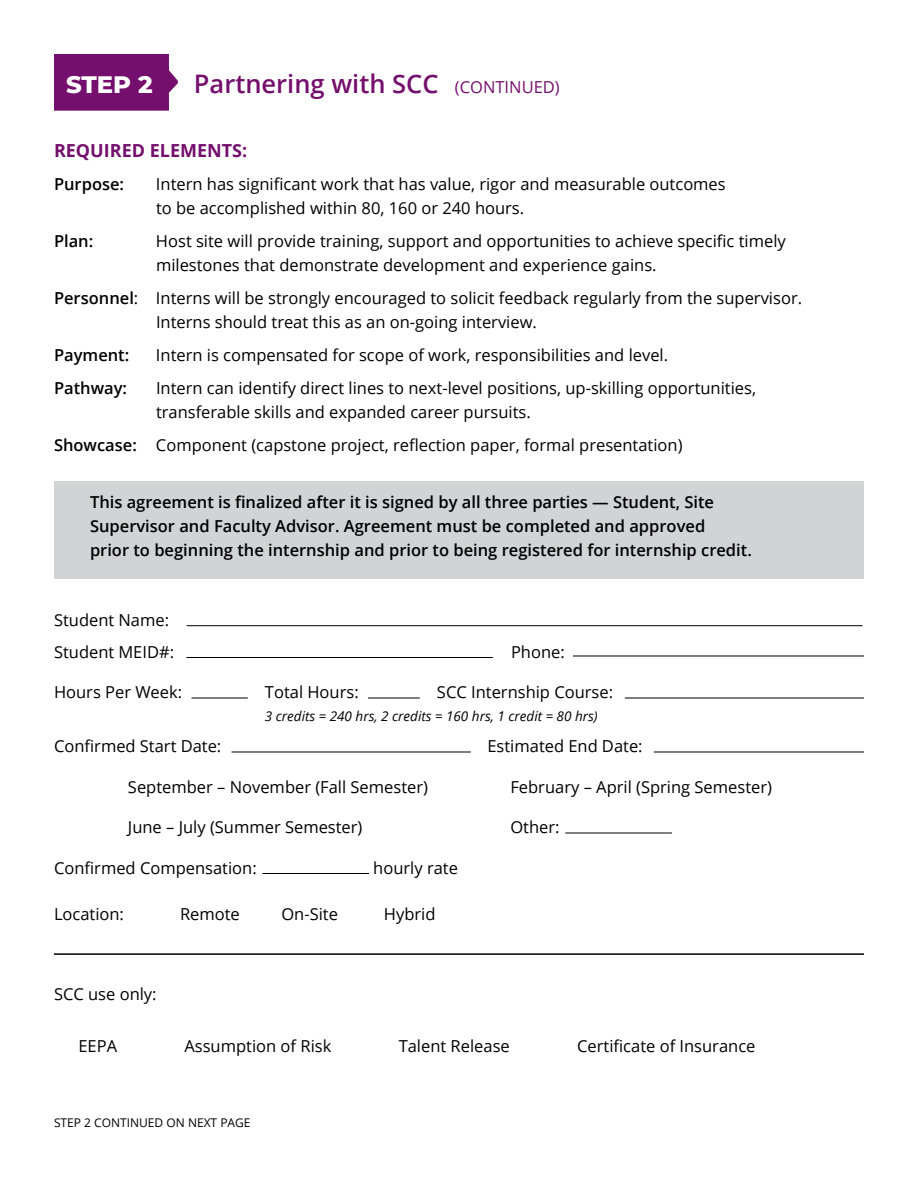
<style>
.page{position:relative;width:918px;height:1188px;background:#fff}
.page>*{position:absolute;margin:0;border:0;box-sizing:border-box;transform-origin:0 0}
.t1{font:600 25.5px "Open Sans";color:#740f6d}
.t2{font:800 24.3px "Montserrat";color:#fff}
.t3{font:700 18px "Open Sans";color:#740f6d}
.t4{font:16.5px/24px "Open Sans";color:#000}
.t5{font:600 16.5px/24px "Open Sans";color:#000}
.t6{font:italic 13.5px "Open Sans";color:#000}
.t7{font:12px "Open Sans";color:#000}
.s1{font-weight:400;font-size:16.5px}
.s2{font-weight:600}
</style>
<div class="page">
<svg style="left:54px;top:54px;width:124px;height:57px;background:#7c1e76"></svg>
<div style="left:54px;top:482px;width:810px;height:97px;background:#d1d3d4"></div>
<hr style="left:54px;top:953px;width:810px;height:2px;background:#000">
<hr style="left:187px;top:625px;width:676px;height:1px;background:#000">
<hr style="left:186px;top:657px;width:307px;height:1px;background:#000">
<hr style="left:573px;top:656px;width:291px;height:1px;background:#000">
<hr style="left:192px;top:698px;width:56px;height:1px;background:#000">
<hr style="left:368px;top:698px;width:52px;height:1px;background:#000">
<hr style="left:625px;top:698px;width:239px;height:1px;background:#000">
<hr style="left:232px;top:752px;width:239px;height:1px;background:#000">
<hr style="left:654px;top:752px;width:210px;height:1px;background:#000">
<hr style="left:565px;top:833px;width:107px;height:1px;background:#000">
<hr style="left:262px;top:873px;width:107px;height:1px;background:#000">
<p class="t2" style="left:66px;top:67px;width:88px">STEP 2</p>
<p class="t1" style="left:194px;top:67px;width:367px">Partnering with SCC <span class="s1">(CONTINUED)</span></p>
<p class="t3" style="left:54px;top:138px;width:195px">REQUIRED ELEMENTS:</p>
<p class="t5" style="left:54px;top:172px;width:72px">Purpose:</p>
<p class="t4" style="left:156px;top:171px;width:571px">Intern has significant work that has value, rigor and measurable outcomes to be accomplished within 80, 160 or 240 hours.</p>
<p class="t5" style="left:54px;top:229px;width:41px">Plan:</p>
<p class="t4" style="left:156px;top:228px;width:631px">Host site will provide training, support and opportunities to achieve specific timely milestones that demonstrate development and experience gains.</p>
<p class="t4" style="left:156px;top:285px;width:648px;text-indent:-102px"><span class="s2">Personnel</span>: Interns will be strongly encouraged to solicit feedback regularly from the supervisor.<br>Interns should treat this as an on-going interview.</p>
<p class="t5" style="left:54px;top:343px;width:77px">Payment:</p>
<p class="t4" style="left:156px;top:342px;width:514px">Intern is compensated for scope of work, responsibilities and level.</p>
<p class="t5" style="left:54px;top:376px;width:75px">Pathway:</p>
<p class="t4" style="left:156px;top:375px;width:602px">Intern can identify direct lines to next-level positions, up-skilling opportunities, transferable skills and expanded career pursuits.</p>
<p class="t4" style="left:54px;top:432px;width:630px"><span class="s2">Showcase:</span> Component (capstone project, reflection paper, formal presentation)</p>
<p class="t5" style="left:90px;top:490px;width:663px">This agreement is finalized after it is signed by all three parties — Student, Site<br>Supervisor and Faculty Advisor. Agreement must be completed and approved<br>prior to beginning the internship and prior to being registered for internship credit.</p>
<p class="t4" style="left:54px;top:604px;width:122px;line-height:31.5px">Student Name:<br>Student MEID#:</p>
<p class="t4" style="left:511px;top:639px;width:55px">Phone:</p>
<p class="t4" style="left:54px;top:680px;width:130px">Hours Per Week:</p>
<p class="t4" style="left:265px;top:680px;width:95px">Total Hours:</p>
<p class="t4" style="left:437px;top:680px;width:178px">SCC Internship Course:</p>
<p class="t6" style="left:265px;top:707px;width:334px">3 credits = 240 hrs, 2 credits = 160 hrs, 1 credit = 80 hrs)</p>
<p class="t4" style="left:54px;top:734px;width:169px">Confirmed Start Date:</p>
<p class="t4" style="left:487px;top:734px;width:157px">Estimated End Date:</p>
<p class="t4" style="left:128px;top:774px;width:302px">September – November (Fall Semester)</p>
<p class="t4" style="left:510px;top:774px;width:263px">February – April (Spring Semester)</p>
<p class="t4" style="left:128px;top:815px;width:236px">June – July (Summer Semester)</p>
<p class="t4" style="left:510px;top:815px;width:51px">Other:</p>
<p class="t4" style="left:54px;top:855px;width:204px">Confirmed Compensation:</p>
<p class="t4" style="left:373px;top:855px;width:86px">hourly rate</p>
<p class="t4" style="left:54px;top:902px;width:72px">Location:</p>
<p class="t4" style="left:180px;top:902px;width:61px">Remote</p>
<p class="t4" style="left:281px;top:902px;width:58px">On-Site</p>
<p class="t4" style="left:384px;top:902px;width:53px">Hybrid</p>
<p class="t4" style="left:54px;top:981px;width:104px">SCC use only:</p>
<p class="t4" style="left:78px;top:1034px;width:40px">EEPA</p>
<p class="t4" style="left:184px;top:1034px;width:148px">Assumption of Risk</p>
<p class="t4" style="left:399px;top:1034px;width:113px">Talent Release</p>
<p class="t4" style="left:577px;top:1034px;width:180px">Certificate of Insurance</p>
<p class="t7" style="left:54px;top:1114px;width:198px">STEP 2 CONTINUED ON NEXT PAGE</p>
</div>
